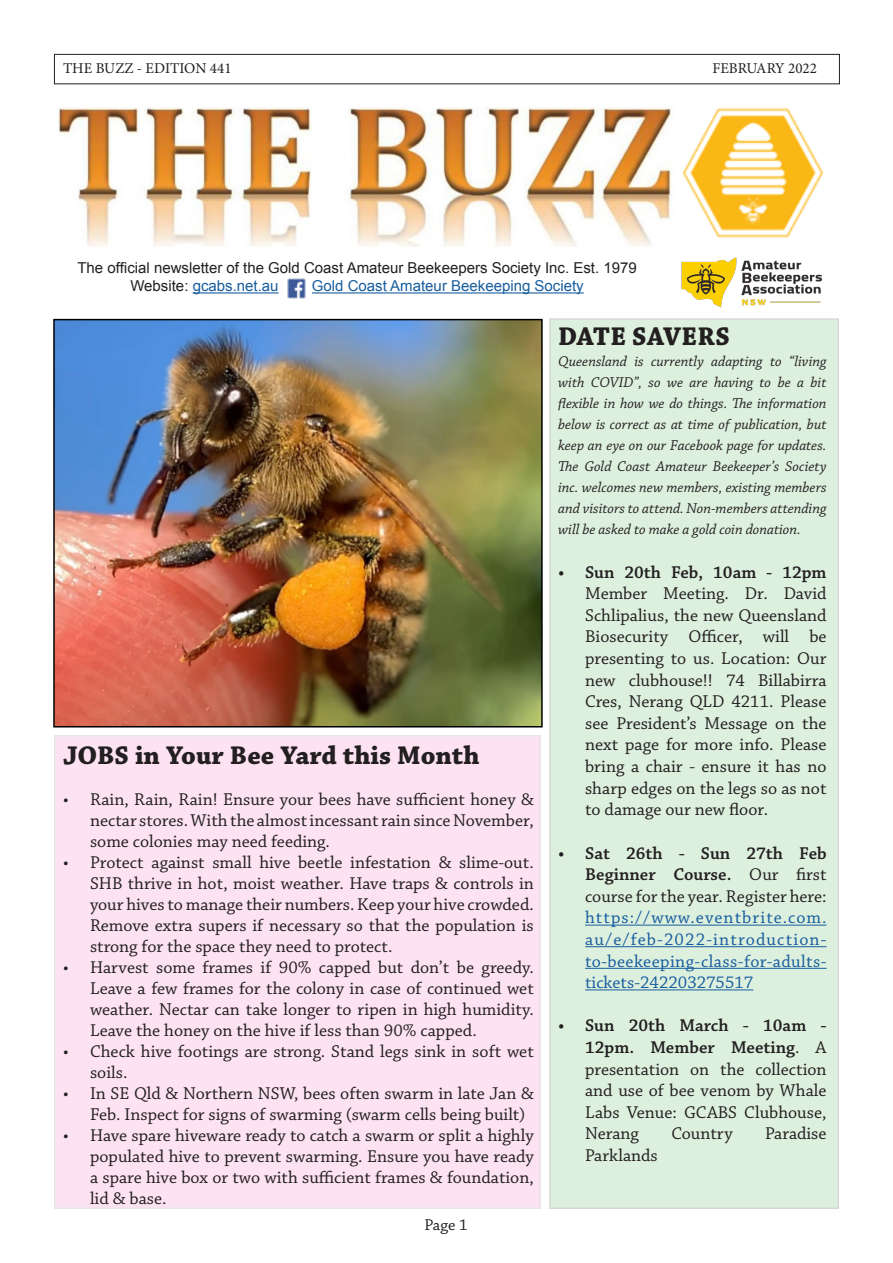
<style>
.page{position:relative;width:893px;height:1263px;background:#fff}
.page>*{position:absolute;margin:0;border:0;box-sizing:border-box;transform-origin:0 0}
.t1{font:700 27px "Chaparral Pro";color:#231f20}
.t2{font:18px/21.6px "Chaparral Pro";color:#231f20;text-align:justify}
.t3{font:18px/21.6px "Chaparral Pro";letter-spacing:.02em;color:#175d9e;text-align:justify}
.t4{font:600 18px "Chaparral Pro";color:#231f20}
.t5{font:16.5px "Chaparral Pro";color:#231f20}
.t6{font:italic 15px/21px "Chaparral Pro";color:#231f20;text-align:justify}
.t7{font:15px/18px "Arial";color:#231f20}
.t8{font:15px "Arial";color:#175d9e}
.t9{font:15px "Minion Pro";color:#231f20}
.s1{color:#175d9e}
.s2{font-weight:600}
</style>
<div class="page">
<div style="left:54px;top:54px;width:786px;height:30px;border:1px solid #231f20"></div>
<div style="left:550px;top:319px;width:288px;height:889px;background:#ddf0de"></div>
<img style="left:682px;top:107px;width:142px;height:131px">
<hr style="left:193px;top:292px;width:86px;height:1px;background:#175d9e">
<hr style="left:312px;top:292px;width:272px;height:1px;background:#175d9e">
<img style="left:287px;top:278px;width:19px;height:21px">
<img style="left:681px;top:257px;width:141px;height:51px">
<hr style="left:585px;top:925px;width:241px;height:1px;background:#175d9e">
<hr style="left:585px;top:946px;width:241px;height:1px;background:#175d9e">
<hr style="left:585px;top:968px;width:241px;height:1px;background:#175d9e">
<hr style="left:585px;top:989px;width:168px;height:1px;background:#175d9e">
<img style="left:59px;top:108px;width:613px;height:138px">
<img style="left:56px;top:322px;width:484px;height:402px">
<div style="left:53px;top:319px;width:490px;height:408px;border:2px solid #000"></div>
<div style="left:55px;top:736px;width:485px;height:472px;background:#fde3f2"></div>
<p class="t9" style="left:63px;top:58px;width:170px">THE BUZZ - EDITION 441</p>
<p class="t9" style="left:712px;top:58px;width:106px">FEBRUARY 2022</p>
<p class="t7" style="left:130px;top:259px;width:508px;text-indent:-53px">The official newsletter of the Gold Coast Amateur Beekeepers Society Inc. Est. 1979<br>Website: <span class="s1">gcabs.net.au</span></p>
<p class="t8" style="left:312px;top:276px;width:273px">Gold Coast Amateur Beekeeping Society</p>
<h1 class="t1" style="left:558px;top:321px;width:173px">DATE SAVERS</h1>
<p class="t6" style="left:558px;top:352px;width:270px">Queensland is currently adapting to “living with COVID”, so we are having to be a bit flexible in how we do things. The information below is correct as at time of publication, but keep an eye on our Facebook page for updates.<br>The Gold Coast Amateur Beekeeper’s Society inc. welcomes new members, existing members and visitors to attend. Non-members attending will be asked to make a gold coin donation.</p>
<p class="t4" style="left:558px;top:562px;width:270px">• Sun 20th Feb, 10am - 12pm</p>
<p class="t2" style="left:585px;top:583px;width:243px">Member Meeting. Dr. David Schlipalius, the new Queensland Biosecurity Officer, will be presenting to us. Location: Our new clubhouse!! 74 Billabirra Cres, Nerang QLD 4211. Please see President’s Message on the next page for more info. Please bring a chair - ensure it has no sharp edges on the legs so as not to damage our new floor.</p>
<p class="t2" style="left:585px;top:843px;width:243px;text-indent:-27px"><span class="s2">• Sat 26th - Sun 27th Feb Beginner Course.</span> Our first course for the year. Register here:</p>
<p class="t3" style="left:585px;top:907px;width:243px">https://www.eventbrite.com. au/e/feb-2022-introduction&shy;to-beekeeping-class-for-adults&shy;tickets-242203275517</p>
<p class="t2" style="left:585px;top:1015px;width:243px;text-indent:-27px"><span class="s2">• Sun 20th March - 10am - 12pm. Member Meeting</span>. A presentation on the collection and use of bee venom by Whale Labs Venue: GCABS Clubhouse, Nerang</p>
<h1 class="t1" style="left:63px;top:740px;width:418px">JOBS in Your Bee Yard this Month</h1>
<p class="t2" style="left:90px;top:789px;width:445px;line-height:21px;text-indent:-27px">• Rain, Rain, Rain! Ensure your bees have sufficient honey &amp; nectar stores. With the almost incessant rain since November, some colonies may need feeding.</p>
<p class="t2" style="left:90px;top:852px;width:445px;line-height:21px;text-indent:-27px">• Protect against small hive beetle infestation &amp; slime-out.<br>SHB thrive in hot, moist weather. Have traps &amp; controls in your hives to manage their numbers. Keep your hive crowded.<br>Remove extra supers if necessary so that the population is strong for the space they need to protect.</p>
<p class="t2" style="left:90px;top:957px;width:445px;line-height:21px;text-indent:-27px">• Harvest some frames if 90% capped but don’t be greedy.<br>Leave a few frames for the colony in case of continued wet weather. Nectar can take longer to ripen in high humidity.<br>Leave the honey on the hive if less than 90% capped.</p>
<p class="t2" style="left:90px;top:1041px;width:445px;line-height:21px;text-indent:-27px">• Check hive footings are strong. Stand legs sink in soft wet soils.</p>
<p class="t2" style="left:90px;top:1083px;width:445px;line-height:21px;text-indent:-27px">• In SE Qld &amp; Northern NSW, bees often swarm in late Jan &amp;<br>Feb. Inspect for signs of swarming (swarm cells being built)</p>
<p class="t2" style="left:90px;top:1125px;width:445px;line-height:21px;text-indent:-27px">• Have spare hiveware ready to catch a swarm or split a highly populated hive to prevent swarming. Ensure you have ready a spare hive box or two with sufficient frames &amp; foundation, lid &amp; base.</p>
<p class="t2" style="left:671px;top:1123px;width:63px">Country</p>
<p class="t2" style="left:765px;top:1123px;width:63px">Paradise</p>
<p class="t2" style="left:585px;top:1145px;width:74px">Parklands</p>
<p class="t5" style="left:424px;top:1215px;width:45px">Page 1</p>
</div>
